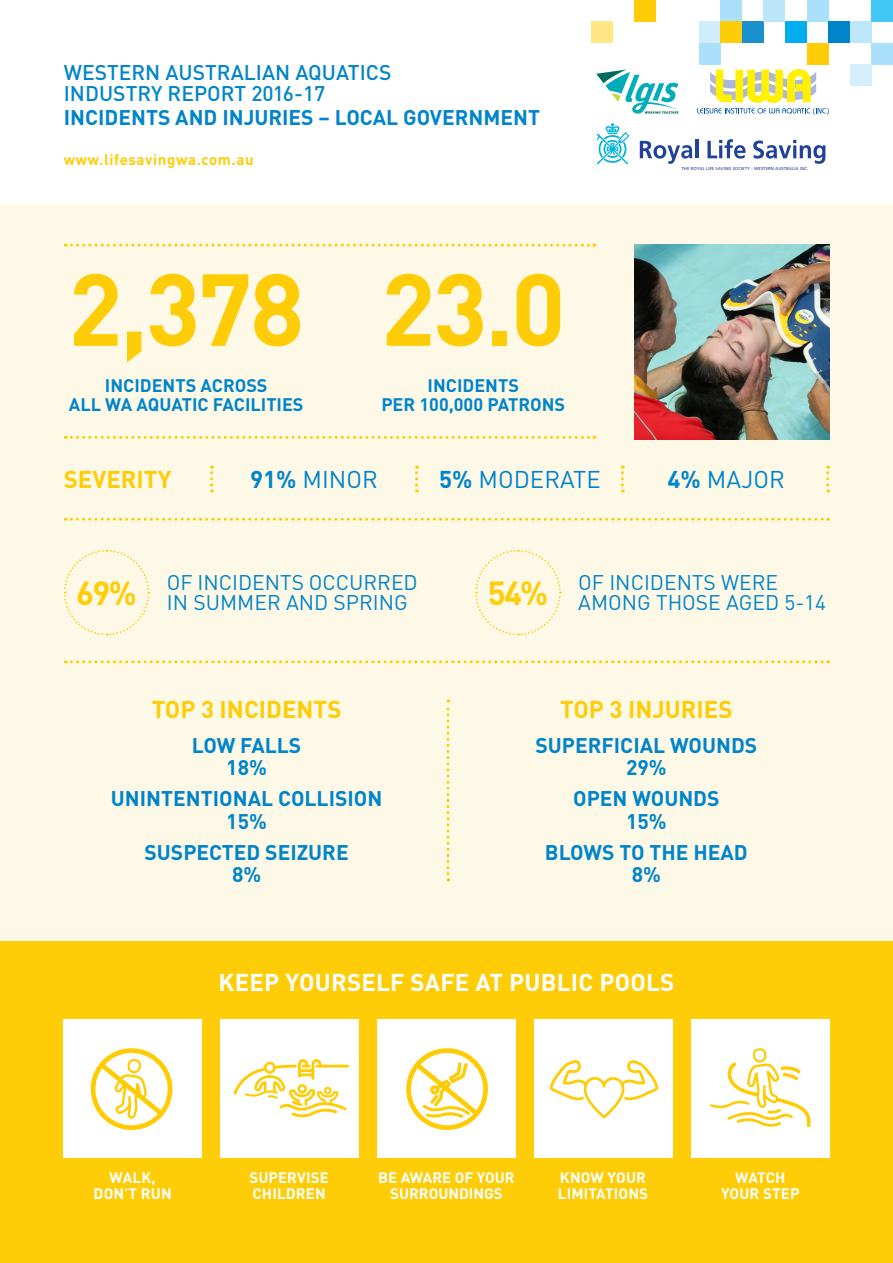
<style>
.page{position:relative;width:893px;height:1263px;background:#fff}
.page>*{position:absolute;margin:0;border:0;box-sizing:border-box;transform-origin:0 0}
.Heading_H1{font:700 100.5px "DIN";color:#fecd08}
.Heading_H1-2{font:700 33px "DIN";color:#fecd08}
.Heading_on_white{font:700 24px "DIN";color:#fecd08}
.Heading{font:700 24px "DIN";letter-spacing:.01em;color:#fff}
.Heading-2{font:24px "DIN";color:#0084ca}
.Paragraph_Style_2{font:700 21px/22.5px "DIN";color:#0084ca;text-align:center}
.Heading-3{font:21px/19.5px "DIN";color:#0084ca}
.Heading_H1-3{font:500 21px/21px "DIN";color:#0084ca}
.Heading_H1-4{font:700 21px "DIN";color:#0084ca}
.Heading-4{font:700 18px/19.5px "DIN";color:#0084ca;text-align:center}
.Heading-5{font:700 15px/16.5px "DIN";letter-spacing:.01em;color:#fff;text-align:center}
.Heading_H1-5{font:700 15px "DIN";letter-spacing:.04em;color:#fecd08}
.t1{font:4.35px "Frutiger";letter-spacing:.01em;color:#20419a}
.s1{font-weight:700}
</style>
<div class="page">
<div style="left:0;top:204px;width:893px;height:744px;background:#fef9e7"></div>
<svg style="left:475px;top:549px;width:87px;height:87px"></svg>
<svg style="left:63px;top:549px;width:87px;height:87px"></svg>
<div style="left:0;top:942px;width:893px;height:321px;background:#fecd08"></div>
<svg style="left:621px;top:466px;width:3px;height:26px"></svg>
<svg style="left:826px;top:466px;width:3px;height:26px"></svg>
<svg style="left:210px;top:466px;width:3px;height:26px"></svg>
<svg style="left:415px;top:466px;width:3px;height:26px"></svg>
<svg style="left:446px;top:699px;width:3px;height:182px"></svg>
<svg style="left:65px;top:436px;width:530px;height:3px"></svg>
<svg style="left:65px;top:518px;width:764px;height:3px"></svg>
<svg style="left:65px;top:660px;width:764px;height:3px"></svg>
<svg style="left:65px;top:244px;width:530px;height:3px"></svg>
<img style="left:635px;top:244px;width:194px;height:195px">
<div style="left:377px;top:1019px;width:139px;height:139px;background:#fff"></div>
<div style="left:534px;top:1019px;width:138px;height:139px;background:#fff"></div>
<div style="left:221px;top:1019px;width:138px;height:139px;background:#fff"></div>
<div style="left:691px;top:1019px;width:138px;height:139px;background:#fff"></div>
<div style="left:64px;top:1019px;width:138px;height:139px;background:#fff"></div>
<div style="left:634px;top:0;width:22px;height:22px;background:#fecd08"></div>
<div style="left:699px;top:22px;width:22px;height:21px;background:#cfedfb"></div>
<div style="left:721px;top:0;width:21px;height:22px;background:#aae0f9"></div>
<div style="left:721px;top:22px;width:21px;height:21px;background:#fecd08"></div>
<div style="left:699px;top:43px;width:22px;height:22px;background:#aae0f9"></div>
<div style="left:742px;top:22px;width:22px;height:21px;background:#1a90cf"></div>
<div style="left:764px;top:0;width:21px;height:22px;background:#bbe6fa"></div>
<div style="left:785px;top:22px;width:22px;height:21px;background:#00aeef"></div>
<div style="left:807px;top:0;width:21px;height:22px;background:#aae0f9"></div>
<div style="left:828px;top:22px;width:22px;height:21px;background:#0084ca"></div>
<div style="left:850px;top:22px;width:21px;height:21px;background:#bee7fa"></div>
<div style="left:871px;top:0;width:22px;height:22px;background:#40c7f4"></div>
<div style="left:807px;top:43px;width:21px;height:22px;background:#fecd08"></div>
<div style="left:871px;top:43px;width:22px;height:22px;background:#aae0f9"></div>
<div style="left:850px;top:65px;width:22px;height:21px;background:#d4effb"></div>
<div style="left:591px;top:22px;width:22px;height:21px;background:#fee683"></div>
<svg style="left:710px;top:1048px;width:101px;height:80px"></svg>
<svg style="left:550px;top:1060px;width:108px;height:58px"></svg>
<svg style="left:406px;top:1048px;width:82px;height:82px"></svg>
<hr style="left:315px;top:1065px;width:34px;height:2px;background:#ffcc03">
<svg style="left:234px;top:1059px;width:113px;height:59px"></svg>
<svg style="left:90px;top:1048px;width:82px;height:82px"></svg>
<svg style="left:710px;top:70px;width:106px;height:32px"></svg>
<svg style="left:697px;top:108px;width:132px;height:7px"></svg>
<svg style="left:596px;top:70px;width:82px;height:44px"></svg>
<svg style="left:640px;top:141px;width:52px;height:23px"></svg>
<hr style="left:695px;top:140px;width:3px;height:18px;background:#20419a">
<svg style="left:707px;top:139px;width:39px;height:20px"></svg>
<svg style="left:753px;top:140px;width:72px;height:24px"></svg>
<svg style="left:597px;top:123px;width:32px;height:41px"></svg>
<p class="Heading_H1-3" style="left:64px;top:61px;width:329px">WESTERN AUSTRALIAN AQUATICS<br>INDUSTRY REPORT 2016-17</p>
<p class="Heading_H1-4" style="left:64px;top:104px;width:478px">INCIDENTS AND INJURIES – LOCAL GOVERNMENT</p>
<p class="Heading_H1-5" style="left:64px;top:150px;width:191px">www.lifesavingwa.com.au</p>
<p class="Heading_H1" style="left:68px;top:244px;width:238px">2,378</p>
<p class="Heading_H1" style="left:381px;top:244px;width:186px">23.0</p>
<p class="Heading-4" style="left:69px;top:375px;width:236px">INCIDENTS ACROSS<br>ALL WA AQUATIC FACILITIES</p>
<p class="Heading-4" style="left:381px;top:375px;width:185px">INCIDENTS<br>PER 100,000 PATRONS</p>
<p class="t1" style="left:681px;top:166px;width:128px">THE ROYAL LIFE SAVING SOCIETY - WESTERN AUSTRALIA INC.</p>
<p class="Heading_on_white" style="left:64px;top:464px;width:109px">SEVERITY</p>
<p class="Heading-2" style="left:250px;top:464px;width:129px"><span class="s1">91%</span> MINOR</p>
<p class="Heading-2" style="left:439px;top:464px;width:163px"><span class="s1">5%</span> MODERATE</p>
<p class="Heading-2" style="left:667px;top:464px;width:119px"><span class="s1">4%</span> MAJOR</p>
<p class="Heading-3" style="left:167px;top:572px;width:252px">OF INCIDENTS OCCURRED<br>IN SUMMER AND SPRING</p>
<p class="Heading_H1-2" style="left:76px;top:572px;width:62px">69%</p>
<p class="Heading_H1-2" style="left:488px;top:572px;width:62px">54%</p>
<p class="Heading-3" style="left:578px;top:572px;width:249px">OF INCIDENTS WERE<br>AMONG THOSE AGED 5-14</p>
<p class="Heading_on_white" style="left:152px;top:693px;width:191px">TOP 3 INCIDENTS</p>
<p class="Paragraph_Style_2" style="left:192px;top:733px;width:111px">LOW FALLS<br>18%</p>
<p class="Paragraph_Style_2" style="left:111px;top:787px;width:273px">UNINTENTIONAL COLLISION<br>15%</p>
<p class="Paragraph_Style_2" style="left:144px;top:840px;width:206px">SUSPECTED SEIZURE<br>8%</p>
<p class="Heading_on_white" style="left:560px;top:693px;width:174px">TOP 3 INJURIES</p>
<p class="Paragraph_Style_2" style="left:535px;top:733px;width:223px">SUPERFICIAL WOUNDS<br>29%</p>
<p class="Paragraph_Style_2" style="left:573px;top:787px;width:148px">OPEN WOUNDS<br>15%</p>
<p class="Paragraph_Style_2" style="left:545px;top:840px;width:204px">BLOWS TO THE HEAD<br>8%</p>
<p class="Heading" style="left:219px;top:967px;width:457px">KEEP YOURSELF SAFE AT PUBLIC POOLS</p>
<p class="Heading-5" style="left:94px;top:1168px;width:80px">WALK,<br>DON’T RUN</p>
<p class="Heading-5" style="left:249px;top:1168px;width:81px;text-align:left">SUPERVISE<br>CHILDREN</p>
<p class="Heading-5" style="left:378px;top:1168px;width:138px">BE AWARE OF YOUR<br>SURROUNDINGS</p>
<p class="Heading-5" style="left:558px;top:1168px;width:92px;text-align:left">KNOW YOUR<br>LIMITATIONS</p>
<p class="Heading-5" style="left:721px;top:1168px;width:80px">WATCH<br>YOUR STEP</p>
</div>
